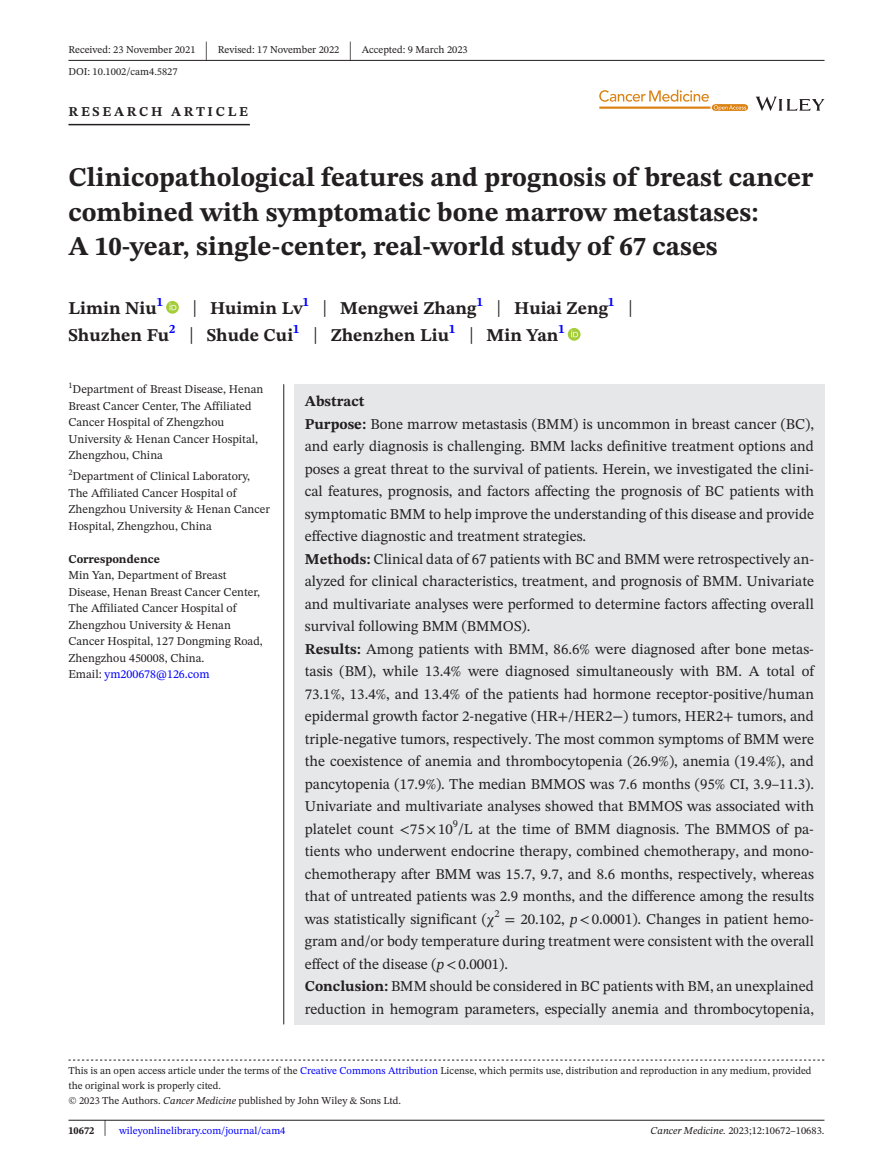
<style>
.page{position:relative;width:893px;height:1174px;background:#fff}
.page>*{position:absolute;margin:0;border:0;box-sizing:border-box;transform-origin:0 0}
.t1{font:700 27px/34.5px "STIX Two Text";color:#231f20}
.t2{font:25.65px "STIX Two Text";color:#231f20;scale:.49 1}
.t3{font:700 18px/27px "STIX Two Text";color:#231f20}
.t4{font:15px/22.5px "STIX Two Text";color:#231f20}
.t5{font:700 13.5px "STIX Two Text";letter-spacing:.2em;color:#231f20}
.t6{font:12px/16.5px "STIX Two Text";color:#231f20}
.t7{font:700 12px "STIX Two Text";color:#231f20}
.t8{font:10.5px/15px "STIX Two Text";color:#231f20}
.t9{font:10.5px "STIX Two Text";color:#00f}
.s1{font-weight:400;font-size:23.4px}
.s2{color:#00f}
.s3{font-weight:700}
.s4{font-family:"STIX"}
.s5{font-style:italic}
.s6{font-weight:700;color:#231f20}
.s7{font-size:22.2px;color:#231f20}
</style>
<div class="page">
<hr style="left:68px;top:1119px;width:756px;height:1px;background:#231f20">
<svg style="left:756px;top:97px;width:68px;height:14px"></svg>
<svg style="left:599px;top:90px;width:149px;height:21px"></svg>
<hr style="left:68px;top:60px;width:756px;height:1px;background:#231f20">
<hr style="left:68px;top:124px;width:182px;height:1px;background:#231f20">
<svg style="left:166px;top:301px;width:13px;height:13px"></svg>
<svg style="left:170px;top:303px;width:6px;height:7px"></svg>
<svg style="left:568px;top:328px;width:12px;height:13px"></svg>
<svg style="left:571px;top:330px;width:7px;height:7px"></svg>
<svg style="left:68px;top:1059px;width:756px;height:1px"></svg>
<div style="left:294px;top:384px;width:530px;height:640px;background:#e6e7e9"></div>
<hr style="left:283px;top:384px;width:1px;height:640px;background:#231f20">
<p class="t8" style="left:68px;top:42px;width:129px">Received: 23 November 2021</p>
<h2 class="t2" style="left:205px;top:32px;width:8px">|</h2>
<p class="t8" style="left:218px;top:42px;width:123px">Revised: 17 November 2022</p>
<h2 class="t2" style="left:349px;top:32px;width:8px">|</h2>
<p class="t8" style="left:362px;top:42px;width:108px">Accepted: 9 March 2023</p>
<p class="t8" style="left:68px;top:64px;width:111px">DOI: 10.1002/cam4.5827</p>
<p class="t5" style="left:68px;top:101px;width:181px">RESEARCH ARTICLE</p>
<h1 class="t1" style="left:68px;top:161px;width:746px">Clinicopathological features and prognosis of breast cancer combined with symptomatic bone marrow metastases:<br>A 10-year, single-center, real-world study of 67 cases</h1>
<p class="t3" style="left:68px;top:295px;width:96px">Limin Niu<sup>1</sup></p>
<p class="t3" style="left:68px;top:295px;width:566px;text-indent:124px"><span class="s1">|</span> Huimin Lv<sup>1</sup> <span class="s1">|</span> Mengwei Zhang<sup>1</sup> <span class="s1">|</span> Huiai Zeng<sup>1</sup> <span class="s1">|<br></span>Shuzhen Fu<sup>2</sup> <span class="s1">|</span> Shude Cui<sup>1</sup> <span class="s1">|</span> Zhenzhen Liu<sup>1</sup> <span class="s1">|</span> Min Yan<sup>1</sup></p>
<p class="t6" style="left:68px;top:381px;width:196px"><sup>1</sup>Department of Breast Disease, Henan<br>Breast Cancer Center, The Affiliated<br>Cancer Hospital of Zhengzhou<br>University &amp; Henan Cancer Hospital,<br>Zhengzhou, China</p>
<p class="t6" style="left:68px;top:468px;width:203px"><sup>2</sup>Department of Clinical Laboratory, The Affiliated Cancer Hospital of Zhengzhou University &amp; Henan Cancer Hospital, Zhengzhou, China</p>
<p class="t7" style="left:68px;top:550px;width:93px">Correspondence</p>
<p class="t6" style="left:68px;top:567px;width:196px">Min Yan, Department of Breast<br>Disease, Henan Breast Cancer Center,<br>The Affiliated Cancer Hospital of<br>Zhengzhou University &amp; Henan<br>Cancer Hospital, 127 Dongming Road,<br>Zhengzhou 450008, China.<br>Email: <span class="s2">ym200678@126.com</span></p>
<p class="t4" style="left:305px;top:390px;width:511px"><span class="s3">Abstract<br>Purpose:</span> Bone marrow metastasis (BMM) is uncommon in breast cancer (BC), and early diagnosis is challenging. BMM lacks definitive treatment options and poses a great threat to the survival of patients. Herein, we investigated the clini&shy;cal features, prognosis, and factors affecting the prognosis of BC patients with symptomatic BMM to help improve the understanding of this disease and provide effective diagnostic and treatment strategies.<br><span class="s3">Methods:</span> Clinical data of 67 patients with BC and BMM were retrospectively an&shy;alyzed for clinical characteristics, treatment, and prognosis of BMM. Univariate and multivariate analyses were performed to determine factors affecting overall survival following BMM (BMMOS).<br><span class="s3">Results:</span> Among patients with BMM, 86.6% were diagnosed after bone metas&shy;tasis (BM), while 13.4% were diagnosed simultaneously with BM. A total of 73.1%, 13.4%, and 13.4% of the patients had hormone receptor-positive/human epidermal growth factor 2-negative (HR<span class="s4">+</span>/HER2−) tumors, HER2<span class="s4">+</span> tumors, and triple-negative tumors, respectively. The most common symptoms of BMM were the coexistence of anemia and thrombocytopenia (26.9%), anemia (19.4%), and pancytopenia (17.9%). The median BMMOS was 7.6 months (95% CI, 3.9–11.3).<br>Univariate and multivariate analyses showed that BMMOS was associated with platelet count <span class="s4">&lt;</span>75<span class="s4">×</span>10 /L at the time of BMM diagnosis. The BMMOS of pa-</p>
<p class="t8" style="left:453px;top:816px;width:7px">9</p>
<p class="t4" style="left:305px;top:840px;width:511px;text-align:justify">tients who underwent endocrine therapy, combined chemotherapy, and mono&shy;chemotherapy after BMM was 15.7, 9.7, and 8.6 months, respectively, whereas that of untreated patients was 2.9 months, and the difference among the results was statistically significant (<span class="s4">χ</span></p>
<p class="t8" style="left:494px;top:906px;width:7px">2</p>
<p class="t4" style="left:305px;top:907px;width:511px;text-indent:200px"><span class="s4">=</span> 20.102, <span class="s5">p</span><span class="s4">&lt;</span>0.0001). Changes in patient hemo&shy;gram and/or body temperature during treatment were consistent with the overall effect of the disease (<span class="s5">p</span><span class="s4">&lt;</span>0.0001).<br><span class="s3">Conclusion:</span> BMM should be considered in BC patients with BM, an unexplained reduction in hemogram parameters, especially anemia and thrombocytopenia,</p>
<p class="t8" style="left:68px;top:1063px;width:745px">This is an open access article under the terms of the <span class="s2">Creative Commons Attribution</span> License, which permits use, distribution and reproduction in any medium, provided the original work is properly cited.<br>© 2023 The Authors. <span class="s5">Cancer Medicine</span> published by John Wiley &amp; Sons Ltd.</p>
<p class="t9" style="left:68px;top:1123px;width:219px"><span class="s6">10672</span> <span class="s7">|</span> wileyonlinelibrary.com/journal/cam4</p>
<p class="t8" style="left:650px;top:1123px;width:175px"><span class="s5">Cancer Medicine.</span> 2023;12:10672–10683.</p>
</div>
